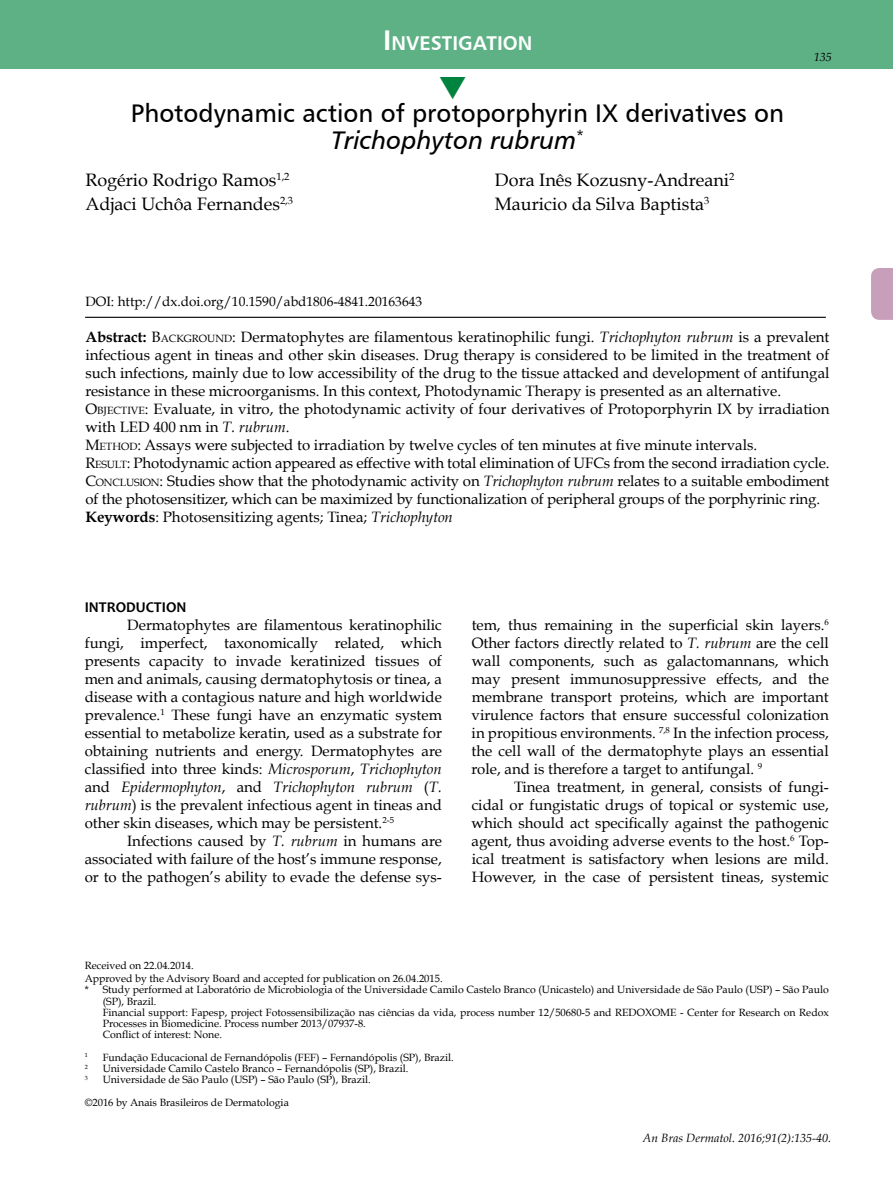
<style>
.page{position:relative;width:893px;height:1191px;background:#fff}
.page>*{position:absolute;margin:0;border:0;box-sizing:border-box;transform-origin:0 0}
.t1{font:25.5px "Humanist 777 BT Roman B";color:#000}
.t2{font:25.5px "Humanist 777 BT Italic B";color:#000}
.t3{font:19.95px "Humanist 777 BT Bold B";color:#fff}
.t4{font:18px "Book Antiqua";color:#000}
.t5{font:15px/18px "Book Antiqua";color:#000;text-align:justify}
.t6{font:700 15px "Candara";color:#000}
.t7{font:13.5px "Book Antiqua";color:#000}
.t8{font:italic 12px "Book Antiqua";color:#000}
.t9{font:10.5px/11.2px "Book Antiqua";color:#000}
.t10{font:6.15px "Book Antiqua";color:#000}
.s1{font-size:28.5px}
.s2{font-weight:700}
.s3{font-style:inherit}
.s4{font-size:10.5px}
.s5{font-style:italic}
</style>
<div class="page">
<svg style="left:871px;top:268px;width:22px;height:52px"></svg>
<div style="left:0;top:0;width:893px;height:68px;background:#5eb185"></div>
<hr style="left:85px;top:317px;width:741px;height:1px;background:#000">
<h2 class="t3" style="left:383px;top:31px;width:151px"><span class="s1">I</span> NVESTIGATION</h2>
<h1 class="t1" style="left:131px;top:97px;width:655px">Photodynamic action of protoporphyrin IX derivatives on</h1>
<h1 class="t2" style="left:331px;top:124px;width:254px">Trichophyton rubrum<sup>*</sup></h1>
<p class="t4" style="left:85px;top:168px;width:206px">Rogério Rodrigo Ramos<sup>1,2</sup></p>
<p class="t4" style="left:495px;top:168px;width:241px">Dora Inês Kozusny-Andreani<sup>2</sup></p>
<p class="t4" style="left:85px;top:192px;width:209px">Adjaci Uchôa Fernandes<sup>2,3</sup></p>
<p class="t4" style="left:495px;top:192px;width:216px">Mauricio da Silva Baptista<sup>3</sup></p>
<p class="t8" style="left:814px;top:50px;width:19px">135</p>
<p class="t7" style="left:85px;top:293px;width:338px">DOI: http://dx.doi.org/10.1590/abd1806-4841.20163643</p>
<p class="t5" style="left:85px;top:328px;width:746px;text-align:left"><span class="s2">Abstract:</span> <span class="s3">B</span><span class="s4">ACKGROUND</span><span class="s3">:</span> Dermatophytes are filamentous keratinophilic fungi. <span class="s5">Trichophyton rubrum</span> is a prevalent infectious agent in tineas and other skin diseases. Drug therapy is considered to be limited in the treatment of such infections, mainly due to low accessibility of the drug to the tissue attacked and development of antifungal resistance in these microorganisms. In this context, Photodynamic Therapy is presented as an alternative.<br><span class="s3">O</span><span class="s4">BJECTIVE</span>: Evaluate, in vitro, the photodynamic activity of four derivatives of Protoporphyrin IX by irradiation with LED 400 nm in <span class="s5">T. rubrum</span>.<br><span class="s3">M</span><span class="s4">ETHOD</span>: Assays were subjected to irradiation by twelve cycles of ten minutes at five minute intervals.<br><span class="s3">R</span><span class="s4">ESULT</span>: Photodynamic action appeared as effective with total elimination of UFCs from the second irradiation cycle.<br><span class="s3">C</span><span class="s4">ONCLUSION</span>: Studies show that the photodynamic activity on <span class="s5">Trichophyton rubrum</span> relates to a suitable embodiment of the photosensitizer, which can be maximized by functionalization of peripheral groups of the porphyrinic ring.<br><span class="s2">Keywords</span>: Photosensitizing agents; Tinea; <span class="s5">Trichophyton</span></p>
<p class="t6" style="left:85px;top:598px;width:103px">INTRODUCTION</p>
<p class="t5" style="left:85px;top:616px;width:359px;text-indent:43px">Dermatophytes are filamentous keratinophilic fungi, imperfect, taxonomically related, which presents capacity to invade keratinized tissues of men and animals, causing dermatophytosis or tinea, a disease with a contagious nature and high worldwide prevalence.<sup>1</sup> These fungi have an enzymatic system essential to metabolize keratin, used as a substrate for obtaining nutrients and energy. Dermatophytes are classified into three kinds: <span class="s5">Microsporum</span>, <span class="s5">Trichophyton </span>and <span class="s5">Epidermophyton</span>, and <span class="s5">Trichophyton rubrum</span> (<span class="s5">T. rubrum</span>) is the prevalent infectious agent in tineas and other skin diseases, which may be persistent.<sup>2-5</sup></p>
<p class="t5" style="left:85px;top:832px;width:359px;text-indent:43px">Infections caused by <span class="s5">T. rubrum</span> in humans are associated with failure of the host’s immune response, or to the pathogen’s ability to evade the defense sys-</p>
<p class="t5" style="left:472px;top:616px;width:359px">tem, thus remaining in the superficial skin layers.<sup>6<br></sup>Other factors directly related to <span class="s5">T. rubrum</span> are the cell wall components, such as galactomannans, which may present immunosuppressive effects, and the membrane transport proteins, which are important virulence factors that ensure successful colonization in propitious environments. <sup>7,8</sup> In the infection process, the cell wall of the dermatophyte plays an essential role, and is therefore a target to antifungal. <sup>9</sup></p>
<p class="t5" style="left:472px;top:778px;width:359px;text-indent:43px">Tinea treatment, in general, consists of fungi&shy;cidal or fungistatic drugs of topical or systemic use, which should act specifically against the pathogenic agent, thus avoiding adverse events to the host.<sup>6</sup> Top&shy;ical treatment is satisfactory when lesions are mild.<br>However, in the case of persistent tineas, systemic</p>
<p class="t9" style="left:85px;top:959px;width:359px;line-height:12.8px">Received on 22.04.2014.<br>Approved by the Advisory Board and accepted for publication on 26.04.2015.</p>
<p class="t9" style="left:103px;top:984px;width:728px;text-indent:-18px">* Study performed at Laboratório de Microbiologia of the Universidade Camilo Castelo Branco (Unicastelo) and Universidade de São Paulo (USP) – São Paulo (SP), Brazil.<br>Financial support: Fapesp, project Fotossensibilização nas ciências da vida, process number 12/50680-5 and REDOXOME - Center for Research on Redox Processes in Biomedicine. Process number 2013/07937-8.<br>Conflict of interest: None.</p>
<p class="t10" style="left:85px;top:1051px;width:5px">1</p>
<p class="t9" style="left:103px;top:1051px;width:353px">Fundação Educacional de Fernandópolis (FEF) – Fernandópolis (SP), Brazil.</p>
<p class="t10" style="left:85px;top:1062px;width:5px">2</p>
<p class="t9" style="left:103px;top:1063px;width:307px">Universidade Camilo Castelo Branco – Fernandópolis (SP), Brazil.</p>
<p class="t10" style="left:85px;top:1074px;width:5px">3</p>
<p class="t9" style="left:85px;top:1068px;width:288px;line-height:22.5px;text-indent:18px">Universidade de São Paulo (USP) – São Paulo (SP), Brazil. ©2016 by Anais Brasileiros de Dermatologia</p>
<p class="t8" style="left:643px;top:1131px;width:190px">An Bras Dermatol. 2016;91(2):135-40.</p>
</div>
